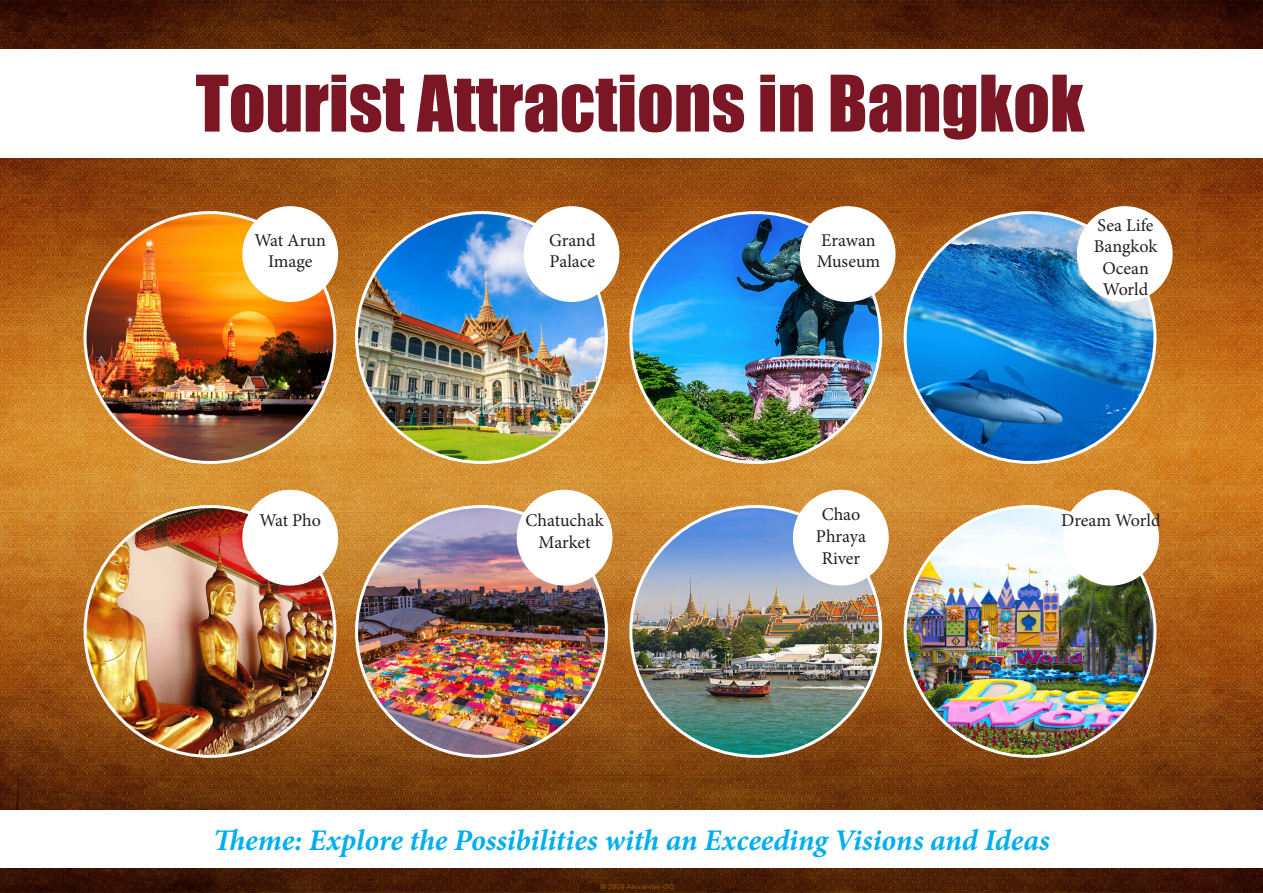
<style>
.page{position:relative;width:1263px;height:893px;background:#fff}
.page>*{position:absolute;margin:0;border:0;box-sizing:border-box;transform-origin:0 0}
.t1{font:72px "Impact";color:#7b1624}
.t2{font:italic 700 30px "Minion Pro";letter-spacing:-.005em;color:#00aeef}
.t3{font:18px/21.6px "Minion Pro";letter-spacing:-.005em;color:#231f20;text-align:center}
</style>
<div class="page">
<img style="left:0;top:0;width:1263px;height:893px">
<div style="left:0;top:49px;width:1263px;height:108px;background:#fff"></div>
<div style="left:0;top:810px;width:1263px;height:57px;background:#fff"></div>
<img style="left:85px;top:213px;width:250px;height:249px;border-radius:125px">
<img style="left:85px;top:506px;width:250px;height:250px;border-radius:125px">
<img style="left:357px;top:213px;width:249px;height:249px;border-radius:125px">
<img style="left:357px;top:506px;width:249px;height:250px;border-radius:125px">
<img style="left:631px;top:213px;width:250px;height:249px;border-radius:125px">
<img style="left:631px;top:506px;width:250px;height:250px;border-radius:125px">
<img style="left:905px;top:213px;width:250px;height:249px;border-radius:125px">
<img style="left:905px;top:506px;width:250px;height:250px;border-radius:125px">
<div style="left:242px;top:206px;width:96px;height:96px;background:#fff;border-radius:50%"></div>
<div style="left:242px;top:490px;width:96px;height:96px;background:#fff;border-radius:50%"></div>
<div style="left:517px;top:490px;width:95px;height:96px;background:#fff;border-radius:50%"></div>
<div style="left:793px;top:490px;width:96px;height:96px;background:#fff;border-radius:50%"></div>
<div style="left:1063px;top:490px;width:96px;height:96px;background:#fff;border-radius:50%"></div>
<div style="left:524px;top:206px;width:95px;height:96px;background:#fff;border-radius:50%"></div>
<div style="left:800px;top:206px;width:95px;height:96px;background:#fff;border-radius:50%"></div>
<div style="left:1077px;top:206px;width:96px;height:96px;background:#fff;border-radius:50%"></div>
<p class="t1" style="left:196px;top:47px;width:890px">Tourist Attractions in Bangkok</p>
<p class="t3" style="left:254px;top:229px;width:73px">Wat Arun<br>Image</p>
<p class="t3" style="left:549px;top:229px;width:48px">Grand</p>
<p class="t3" style="left:550px;top:251px;width:47px">Palace</p>
<p class="t3" style="left:821px;top:229px;width:56px">Erawan</p>
<p class="t3" style="left:817px;top:251px;width:65px">Museum</p>
<p class="t3" style="left:1094px;top:214px;width:65px">Sea Life<br>Bangkok<br>Ocean<br>World</p>
<p class="t3" style="left:259px;top:510px;width:63px">Wat Pho</p>
<p class="t3" style="left:526px;top:510px;width:80px">Chatuchak<br>Market</p>
<p class="t3" style="left:816px;top:504px;width:52px">Chao<br>Phraya<br>River</p>
<p class="t3" style="left:1061px;top:510px;width:101px">Dream World</p>
<p class="t2" style="left:213px;top:819px;width:838px">Theme: Explore the Possibilities with an Exceeding Visions and Ideas</p>
</div>
